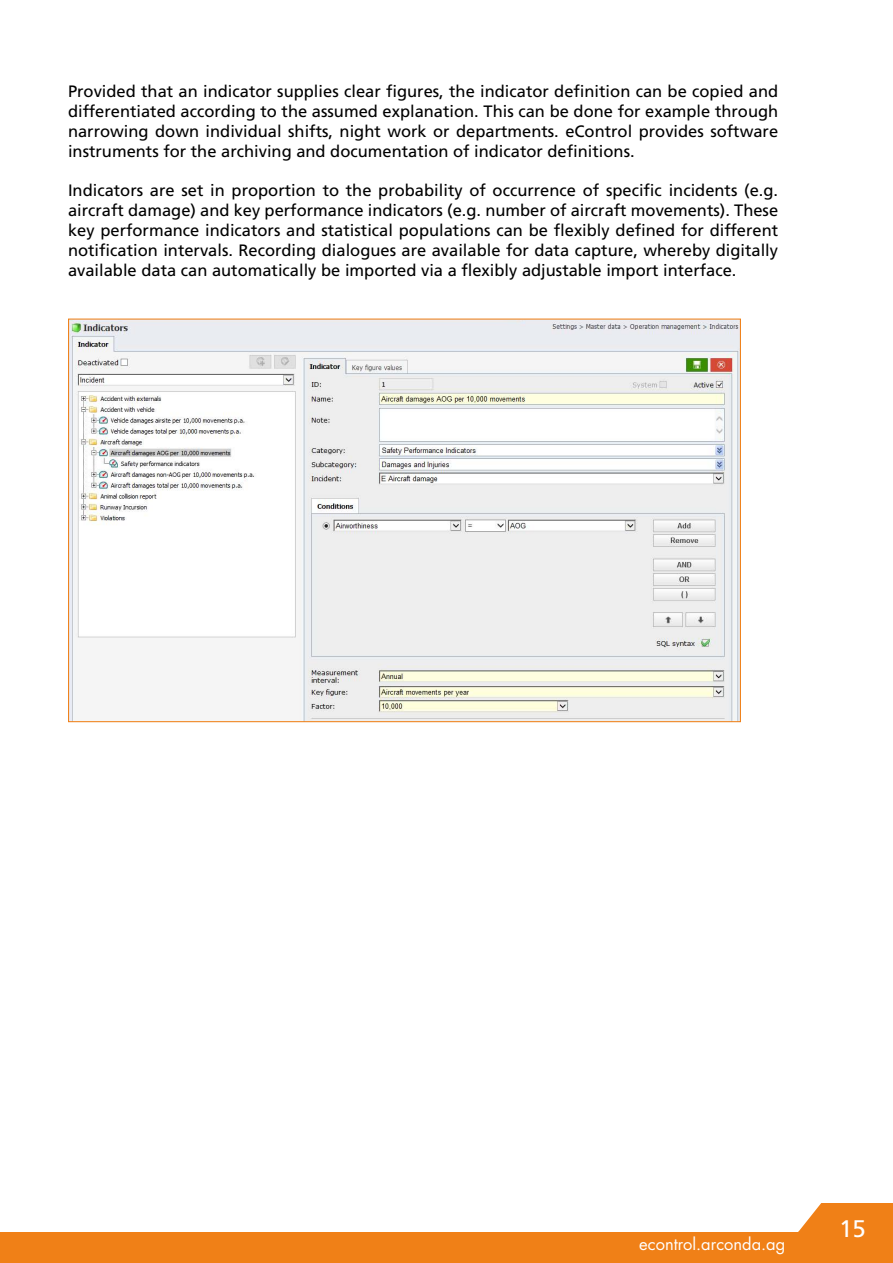
<style>
.page{position:relative;width:893px;height:1263px;background:#fff}
.page>*{position:absolute;margin:0;border:0;box-sizing:border-box;transform-origin:0 0}
.t1{font:24px "Frutiger LT Std";color:#fff}
.t2{font:16.5px/19.8px "Frutiger LT Std";color:#000;text-align:justify}
.t3{font:16.5px "Futura Std";color:#fff}
</style>
<div class="page">
<div style="left:0;top:1203px;width:892px;height:60px;background:#f08017"></div>
<svg style="left:797px;top:1203px;width:25px;height:29px"></svg>
<div style="left:0;top:1132px;width:797px;height:100px;background:#fff"></div>
<img style="left:70px;top:321px;width:669px;height:399px">
<p class="t2" style="left:68px;top:82px;width:712px">Provided that an indicator supplies clear figures, the indicator definition can be copied and differentiated according to the assumed explanation. This can be done for example through narrowing down individual shifts, night work or departments. eControl provides software instruments for the archiving and documentation of indicator definitions.</p>
<p class="t2" style="left:68px;top:181px;width:712px">Indicators are set in proportion to the probability of occurrence of specific incidents (e.g. aircraft damage) and key performance indicators (e.g. number of aircraft movements). These key performance indicators and statistical populations can be flexibly defined for different notification intervals. Recording dialogues are available for data capture, whereby digitally available data can automatically be imported via a flexibly adjustable import interface.</p>
<p class="t3" style="left:639px;top:1233px;width:148px">econtrol.arconda.ag</p>
<h1 class="t1" style="left:839px;top:1214px;width:28px">15</h1>
</div>
